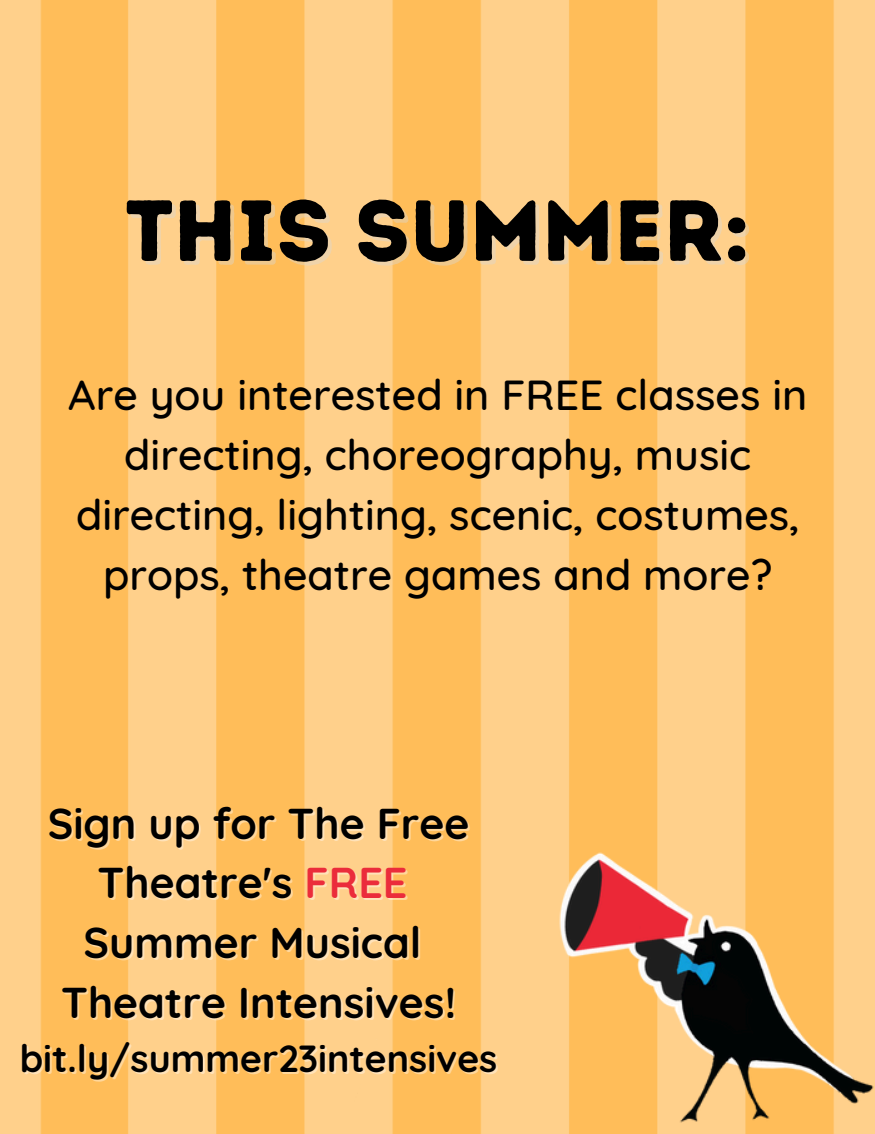
<style>
.page{position:relative;width:875px;height:1134px;background:#fff}
.page>*{position:absolute;margin:0;border:0;box-sizing:border-box;transform-origin:0 0}
.t1{font:86.4px "Intro Rust Base";color:#000}
.t2{font:700 42.98px/59.6px "Quicksand";color:#000;text-align:center}
.t3{font:500 42.75px/59.9px "Quicksand";color:#000;text-align:center}
.t4{font:700 37.57px "Quicksand";color:#000}
.s1{color:rgb(255 255 255/.4)}
</style>
<div class="page">
<img style="left:0;top:0;width:874px;height:1134px">
<img style="left:348px;top:826px;width:526px;height:308px">
<h1 class="t1" style="left:125px;top:179px;width:626px">THIS SUMMER:</h1>
<p class="t3" style="left:68px;top:364px;width:740px">Are you interested in FREE classes in directing, choreography, music directing, lighting, scenic, costumes, props, theatre games and more?</p>
<p class="t2" style="left:48px;top:793px;width:423px">Sign up for The Free</p>
<p class="t2" style="left:98px;top:852px;width:313px">Theatre's <span class="s1">FREE</span></p>
<p class="t2" style="left:61px;top:912px;width:396px">Summer Musical<br>Theatre Intensives!</p>
<p class="t4" style="left:20px;top:1035px;width:479px">bit.ly/summer23intensives</p>
</div>
